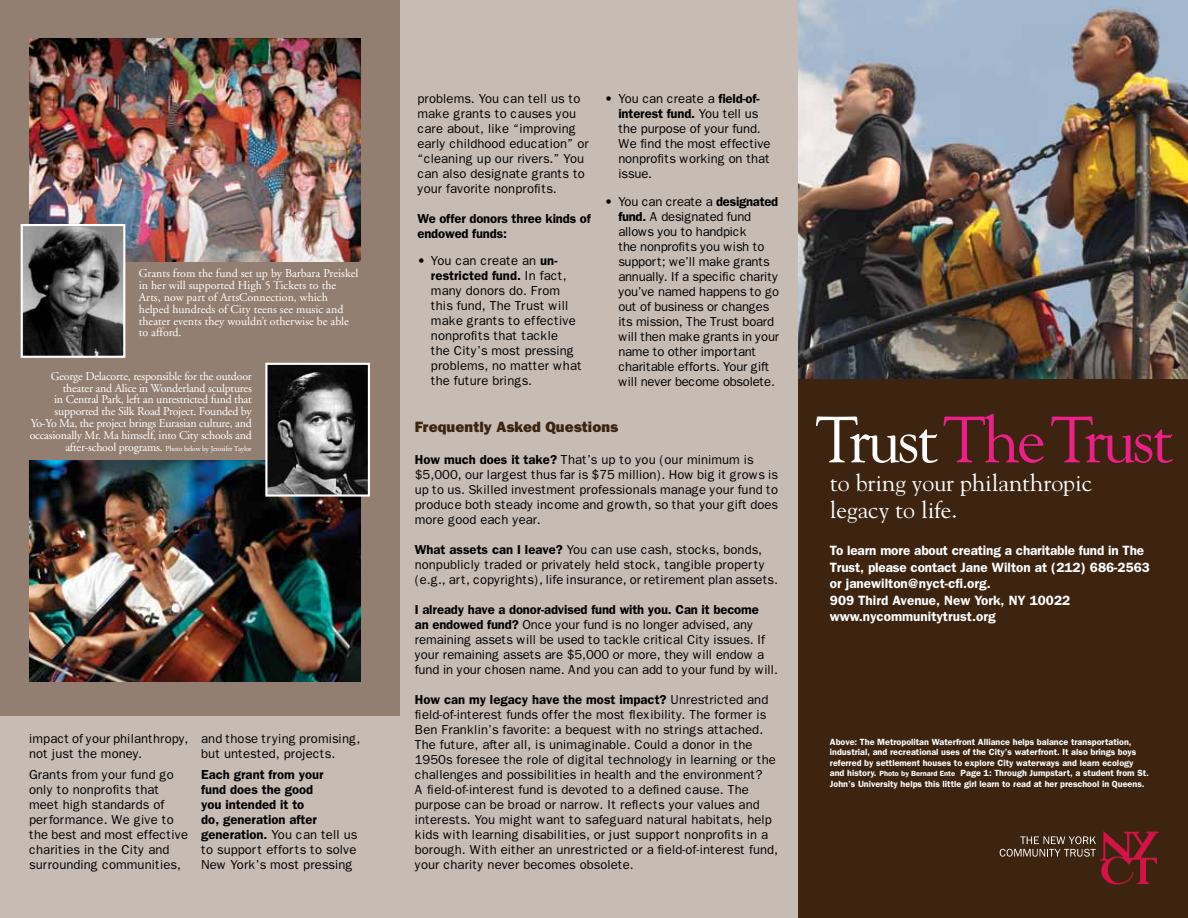
<style>
.page{position:relative;width:1188px;height:918px;background:#fff}
.page>*{position:absolute;margin:0;border:0;box-sizing:border-box;transform-origin:0 0}
.t1{font:64.95px "Goudy";letter-spacing:-.04em;color:#ed2089}
.t2{font:23.85px/27px "Goudy";color:#fff}
.t3{font:800 15px "Franklin Gothic";color:#3c2411}
.t4{font:600 13.5px/16.5px "Franklin Gothic";color:#fff}
.t5{font:13.05px/15px "Franklin Gothic";color:#000}
.t6{font:13.05px/15px "Franklin Gothic";letter-spacing:-.02em;color:#000}
.t7{font:600 13.05px/15px "Franklin Gothic";color:#000}
.t8{font:11.85px/11.9px "Adobe Garamond";letter-spacing:-.02em;color:#fff;text-align:right}
.t9{font:11.85px/11.9px "Adobe Garamond";color:#fff}
.t10{font:600 9px/10.5px "Franklin Gothic";color:#fff}
.t11{font:7.5px "Adobe Garamond";letter-spacing:-.02em;color:#fff}
.s1{font-size:11.85px}
.s2{font-weight:400}
.s3{font-weight:600}
.s4{color:#fff}
.s5{font-size:7.5px}
</style>
<div class="page">
<div style="left:0;top:0;width:804px;height:918px;background:#c7bcb4"></div>
<div style="left:0;top:0;width:399px;height:716px;background:#937f72"></div>
<img style="left:29px;top:460px;width:331px;height:222px">
<img style="left:29px;top:39px;width:331px;height:223px">
<img style="left:268px;top:366px;width:99px;height:128px">
<div style="left:265px;top:363px;width:105px;height:134px;border:2px solid #fff"></div>
<img style="left:24px;top:227px;width:98px;height:128px">
<div style="left:21px;top:224px;width:104px;height:134px;border:2px solid #fff"></div>
<img style="left:798px;top:0;width:390px;height:379px">
<div style="left:798px;top:379px;width:390px;height:539px;background:#3c2411"></div>
<svg style="left:1000px;top:831px;width:159px;height:54px"></svg>
<p class="t9" style="left:139px;top:268px;width:221px">Grants from the fund set up by Barbara Preiskel in her will supported High 5 Tickets to the Arts, now part of ArtsConnection, which helped hundreds of City teens see music and theater events they wouldn’t otherwise be able to afford.</p>
<p class="t8" style="left:30px;top:370px;width:224px">George Delacorte, responsible for the outdoor theater and Alice in Wonderland sculptures<br>in Central Park, left an unrestricted fund that supported the Silk Road Project. Founded by Yo-Yo Ma, the project brings Eurasian culture, and occasionally Mr. Ma himself, into City schools and</p>
<p class="t11" style="left:65px;top:445px;width:188px"><span class="s1">after-school programs.</span> Photo below by Jennifer Taylor</p>
<p class="t5" style="left:29px;top:731px;width:161px">impact of your philanthropy, not just the money.</p>
<p class="t5" style="left:29px;top:767px;width:161px">Grants from your fund go only to nonprofits that meet high standards of performance. We give to the best and most effective charities in the City and surrounding communities,</p>
<p class="t5" style="left:201px;top:731px;width:161px">and those trying promising, but untested, projects.</p>
<p class="t7" style="left:201px;top:767px;width:158px">Each grant from your<br>fund does the good<br>you intended it to<br>do, generation after generation. <span class="s2">You can tell us to support efforts to solve<br>New York’s most pressing</span></p>
<p class="t5" style="left:417px;top:91px;width:173px">problems. You can tell us to make grants to causes you care about, like “improving early childhood education” or “cleaning up our rivers.” You can also designate grants to your favorite nonprofits.</p>
<p class="t7" style="left:417px;top:211px;width:175px">We offer donors three kinds of endowed funds:</p>
<p class="t5" style="left:431px;top:253px;width:153px;text-indent:-13px"><span class="s3">•</span> You can create an <span class="s3">un&shy;restricted fund.</span> In fact, many donors do. From this fund, The Trust will make grants to effective nonprofits that tackle<br>the City’s most pressing problems, no matter what the future brings.</p>
<p class="t5" style="left:618px;top:91px;width:154px;text-indent:-13px"><span class="s3">•</span> You can create a <span class="s3">field-of&shy;interest fund.</span> You tell us the purpose of your fund.<br>We find the most effective nonprofits working on that issue.</p>
<p class="t6" style="left:618px;top:194px;width:162px;text-indent:-13px"><span class="s3">•</span> You can create a <span class="s3">designated fund.</span> A designated fund allows you to handpick<br>the nonprofits you wish to support; we’ll make grants annually. If a specific charity you’ve named happens to go out of business or changes its mission, The Trust board will then make grants in your name to other important charitable efforts. Your gift will never become obsolete.</p>
<p class="t3" style="left:415px;top:418px;width:205px">Frequently Asked Questions</p>
<p class="t5" style="left:415px;top:452px;width:365px"><span class="s3">How much does it take?</span> That’s up to you (our minimum is $5,000, our largest thus far is $75 million). How big it grows is up to us. Skilled investment professionals manage your fund to produce both steady income and growth, so that your gift does more good each year.</p>
<p class="t5" style="left:415px;top:542px;width:365px"><span class="s3">What assets can I leave?</span> You can use cash, stocks, bonds, nonpublicly traded or privately held stock, tangible property (e.g., art, copyrights), life insurance, or retirement plan assets.</p>
<p class="t5" style="left:415px;top:602px;width:365px"><span class="s3">I already have a donor-advised fund with you. Can it become<br>an endowed fund?</span> Once your fund is no longer advised, any remaining assets will be used to tackle critical City issues. If your remaining assets are $5,000 or more, they will endow a fund in your chosen name. And you can add to your fund by will.</p>
<p class="t5" style="left:415px;top:692px;width:365px"><span class="s3">How can my legacy have the most impact?</span> Unrestricted and field-of-interest funds offer the most flexibility. The former is Ben Franklin’s favorite: a bequest with no strings attached.<br>The future, after all, is unimaginable. Could a donor in the 1950s foresee the role of digital technology in learning or the challenges and possibilities in health and the environment?<br>A field-of-interest fund is devoted to a defined cause. The purpose can be broad or narrow. It reflects your values and interests. You might want to safeguard natural habitats, help kids with learning disabilities, or just support nonprofits in a borough. With either an unrestricted or a field-of-interest fund, your charity never becomes obsolete.</p>
<h1 class="t1" style="left:815px;top:399px;width:360px"><span class="s4">Trust</span> The Trust</h1>
<h2 class="t2" style="left:830px;top:469px;width:264px">to bring your philanthropic legacy to life.</h2>
<p class="t4" style="left:830px;top:543px;width:321px">To learn more about creating a charitable fund in The Trust, please contact Jane Wilton at (212) 686-2563 or janewilton@nyct-cfi.org.<br>909 Third Avenue, New York, NY 10022 www.nycommunitytrust.org</p>
<p class="t10" style="left:830px;top:736px;width:320px">Above: The Metropolitan Waterfront Alliance helps balance transportation, industrial, and recreational uses of the City’s waterfront. It also brings boys referred by settlement houses to explore City waterways and learn ecology and history. <span class="s5">Photo by Bernard Ente</span> Page 1: Through Jumpstart, a student from St.<br>John’s University helps this little girl learn to read at her preschool in Queens.</p>
</div>
